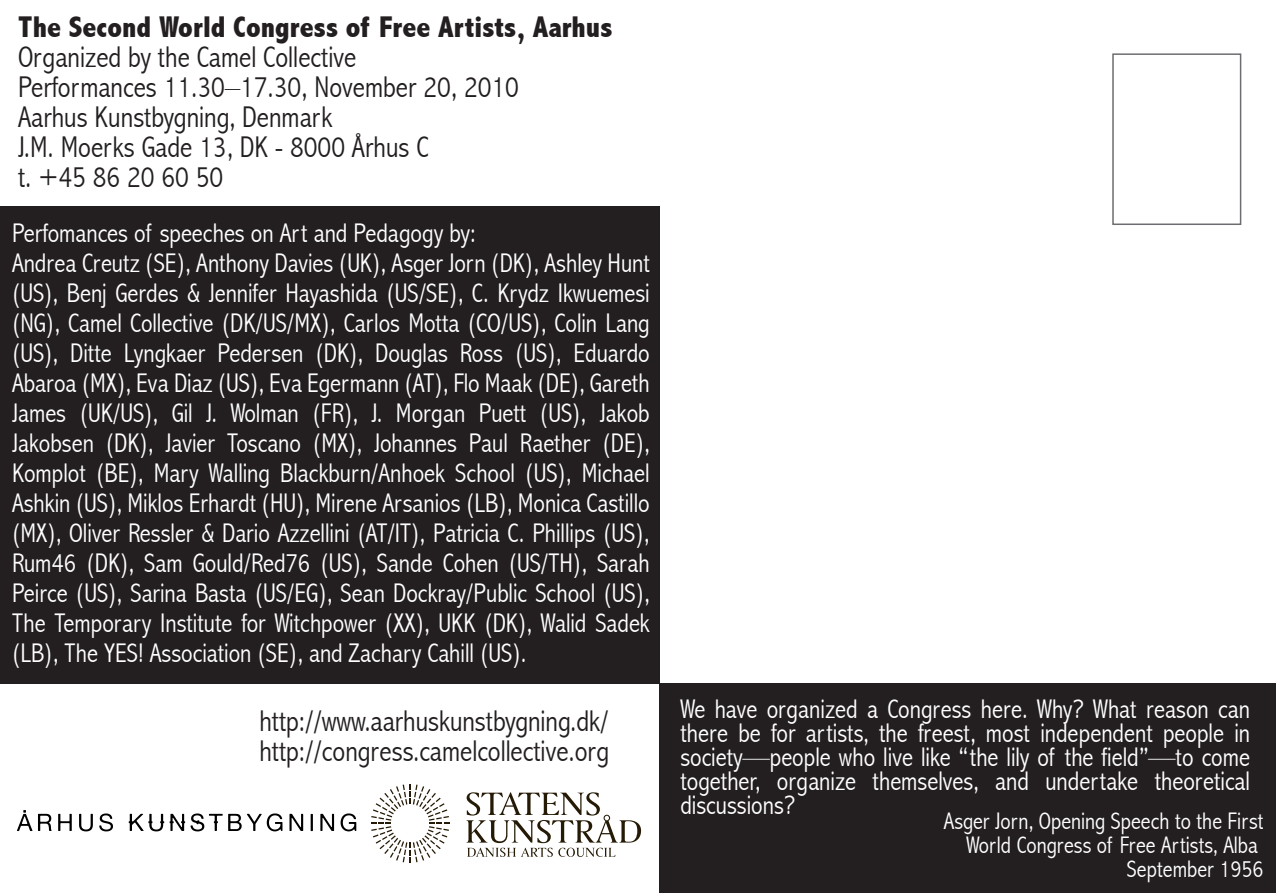
<style>
.page{position:relative;width:1276px;height:893px;background:#fff}
.page>*{position:absolute;margin:0;border:0;box-sizing:border-box;transform-origin:0 0}
.t1{font:300 condensed 30px/30px "Abadi";color:#231f20}
.t2{font:800 condensed 30px "Abadi";color:#231f20}
.t3{font:300 condensed 27px/30px "Abadi";color:#fff;text-align:justify}
.t4{font:300 condensed 24px/24px "Abadi";color:#fff;text-align:right}
</style>
<div class="page">
<div style="left:659px;top:683px;width:617px;height:210px;background:#231f20"></div>
<div style="left:1112px;top:53px;width:129px;height:172px;border:2px solid #6c6d70"></div>
<div style="left:0;top:206px;width:659px;height:477px;background:#231f20"></div>
<svg style="left:371px;top:784px;width:78px;height:79px"></svg>
<svg style="left:466px;top:792px;width:175px;height:65px"></svg>
<svg style="left:17px;top:810px;width:339px;height:21px"></svg>
<p class="t2" style="left:18px;top:9px;width:596px">The Second World Congress of Free Artists, Aarhus</p>
<p class="t1" style="left:18px;top:42px;width:502px">Organized by the Camel Collective<br>Performances 11.30–17.30, November 20, 2010<br>Aarhus Kunstbygning, Denmark<br>J.M. Moerks Gade 13, DK - 8000 Århus C<br>t. +45 86 20 60 50</p>
<p class="t3" style="left:12px;top:218px;width:639px;text-align:left">Perfomances of speeches on Art and Pedagogy by:<br>Andrea Creutz (SE), Anthony Davies (UK), Asger Jorn (DK), Ashley Hunt (US), Benj Gerdes &amp; Jennifer Hayashida (US/SE), C. Krydz Ikwuemesi (NG), Camel Collective (DK/US/MX), Carlos Motta (CO/US), Colin Lang (US), Ditte Lyngkaer Pedersen (DK), Douglas Ross (US), Eduardo Abaroa (MX), Eva Diaz (US), Eva Egermann (AT), Flo Maak (DE), Gareth James (UK/US), Gil J. Wolman (FR), J. Morgan Puett (US), Jakob Jakobsen (DK), Javier Toscano (MX), Johannes Paul Raether (DE), Komplot (BE), Mary Walling Blackburn/Anhoek School (US), Michael Ashkin (US), Miklos Erhardt (HU), Mirene Arsanios (LB), Monica Castillo (MX), Oliver Ressler &amp; Dario Azzellini (AT/IT), Patricia C. Phillips (US), Rum46 (DK), Sam Gould/Red76 (US), Sande Cohen (US/TH), Sarah Peirce (US), Sarina Basta (US/EG), Sean Dockray/Public School (US), The Temporary Institute for Witchpower (XX), UKK (DK), Walid Sadek (LB), The YES! Association (SE), and Zachary Cahill (US).</p>
<p class="t1" style="left:259px;top:706px;width:351px">http://www.aarhuskunstbygning.dk/ http://congress.camelcollective.org</p>
<p class="t3" style="left:680px;top:696px;width:571px;line-height:24px">We have organized a Congress here. Why? What reason can there be for artists, the freest, most independent people in society—people who live like “the lily of the field”—to come together, organize themselves, and undertake theoretical discussions?</p>
<p class="t4" style="left:944px;top:808px;width:321px">Asger Jorn, Opening Speech to the First<br>World Congress of Free Artists, Alba<br>September 1956</p>
</div>
